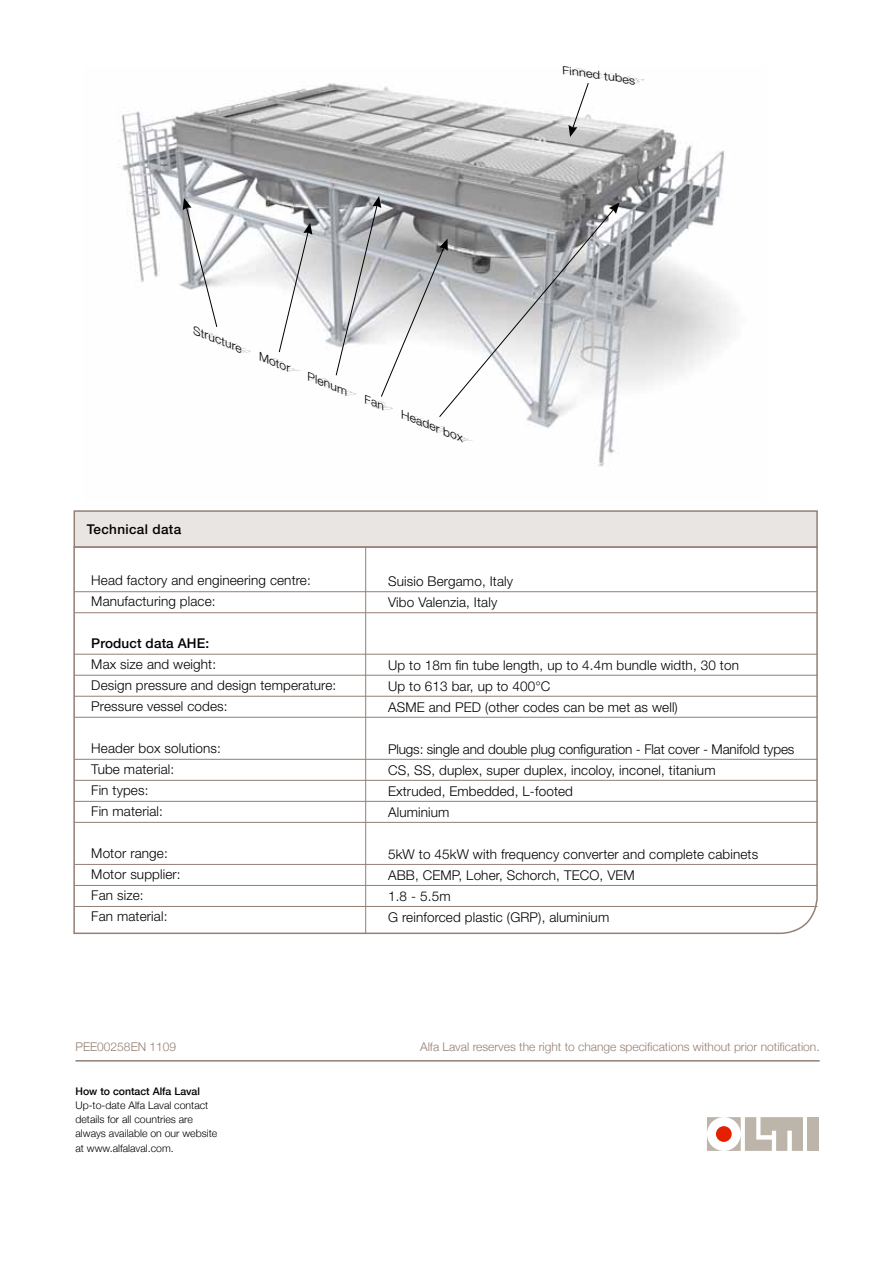
<style>
.page{position:relative;width:893px;height:1263px;background:#fff}
.page>*{position:absolute;margin:0;border:0;box-sizing:border-box;transform-origin:0 0}
.t1{font:300 13.5px/21px "Helvetica Neue LT Std";letter-spacing:.01em;color:#000}
.t2{font:500 13.5px "Helvetica Neue LT Std";letter-spacing:.01em;color:#000}
.t3{font:300 12px "Helvetica Neue";color:#937f74}
.t4{font:italic 300 11.1px "Helvetica Neue LT Std";color:#000;scale:1.16 1}
.t5{font:300 10.5px/14.2px "Helvetica Neue";color:#000}
.t6{font:500 10.5px "Helvetica Neue";color:#000}
</style>
<div class="page">
<img style="left:118px;top:83px;width:613px;height:384px">
<hr style="left:76px;top:1060px;width:744px;height:1px;background:#937f74">
<div style="left:807px;top:1117px;width:12px;height:34px;background:#bdb4aa"></div>
<svg style="left:707px;top:1117px;width:96px;height:34px"></svg>
<div style="left:74px;top:510px;width:744px;height:38px;background:#e9e5e2;border:2px solid #937f74"></div>
<svg style="left:73px;top:546px;width:745px;height:389px"></svg>
<hr style="left:365px;top:546px;width:1px;height:388px;background:#937f74">
<hr style="left:74px;top:591px;width:743px;height:1px;background:#937f74">
<hr style="left:74px;top:654px;width:743px;height:1px;background:#937f74">
<hr style="left:74px;top:759px;width:743px;height:1px;background:#937f74">
<hr style="left:74px;top:864px;width:743px;height:1px;background:#937f74">
<hr style="left:74px;top:696px;width:743px;height:1px;background:#937f74">
<hr style="left:74px;top:801px;width:743px;height:1px;background:#937f74">
<hr style="left:74px;top:906px;width:743px;height:1px;background:#937f74">
<hr style="left:74px;top:612px;width:743px;height:1px;background:#937f74">
<hr style="left:74px;top:675px;width:743px;height:1px;background:#937f74">
<hr style="left:74px;top:780px;width:743px;height:1px;background:#937f74">
<hr style="left:74px;top:885px;width:743px;height:1px;background:#937f74">
<hr style="left:74px;top:717px;width:743px;height:1px;background:#937f74">
<hr style="left:74px;top:822px;width:743px;height:1px;background:#937f74">
<svg style="left:183px;top:198px;width:35px;height:130px"></svg>
<svg style="left:278px;top:223px;width:34px;height:130px"></svg>
<svg style="left:568px;top:83px;width:21px;height:54px"></svg>
<svg style="left:335px;top:196px;width:285px;height:222px"></svg>
<p class="t4" style="left:564px;top:63px;width:65px;rotate:8deg">Finned tubes</p>
<p class="t4" style="left:197px;top:324px;width:46px;rotate:22deg">Structure</p>
<p class="t4" style="left:263px;top:350px;width:30px;rotate:22deg">Motor</p>
<p class="t4" style="left:312px;top:370px;width:38px;rotate:22deg">Plenum</p>
<p class="t2" style="left:87px;top:521px;width:96px">Technical data</p>
<p class="t1" style="left:91px;top:570px;width:221px">Head factory and engineering centre:<br>Manufacturing place:</p>
<p class="t2" style="left:91px;top:635px;width:119px">Product data AHE:</p>
<p class="t1" style="left:91px;top:654px;width:246px">Max size and weight:<br>Design pressure and design temperature:<br>Pressure vessel codes:</p>
<p class="t1" style="left:91px;top:738px;width:131px">Header box solutions:<br>Tube material:<br>Fin types:<br>Fin material:</p>
<p class="t1" style="left:91px;top:843px;width:91px">Motor range:<br>Motor supplier:<br>Fan size:<br>Fan material:</p>
<p class="t4" style="left:405px;top:408px;width:59px;rotate:22deg">Header box</p>
<p class="t1" style="left:388px;top:571px;width:126px">Suisio Bergamo, Italy<br>Vibo Valenzia, Italy</p>
<p class="t1" style="left:388px;top:655px;width:352px">Up to 18m fin tube length, up to 4.4m bundle width, 30 ton<br>Up to 613 bar, up to 400°C<br>ASME and PED (other codes can be met as well)</p>
<p class="t1" style="left:388px;top:739px;width:408px">Plugs: single and double plug configuration - Flat cover - Manifold types CS, SS, duplex, super duplex, incoloy, inconel, titanium<br>Extruded, Embedded, L-footed<br>Aluminium</p>
<p class="t1" style="left:388px;top:844px;width:372px">5kW to 45kW with frequency converter and complete cabinets ABB, CEMP, Loher, Schorch, TECO, VEM<br>1.8 - 5.5m<br>G reinforced plastic (GRP), aluminium</p>
<p class="t3" style="left:76px;top:1039px;width:102px">PEE00258EN 1109</p>
<p class="t6" style="left:76px;top:1084px;width:126px">How to contact Alfa Laval</p>
<p class="t5" style="left:76px;top:1098px;width:143px">Up-to-date Alfa Laval contact details for all countries are always available on our website at www.alfalaval.com.</p>
<p class="t3" style="left:420px;top:1040px;width:401px">Alfa Laval reserves the right to change specifications without prior notification.</p>
</div>
